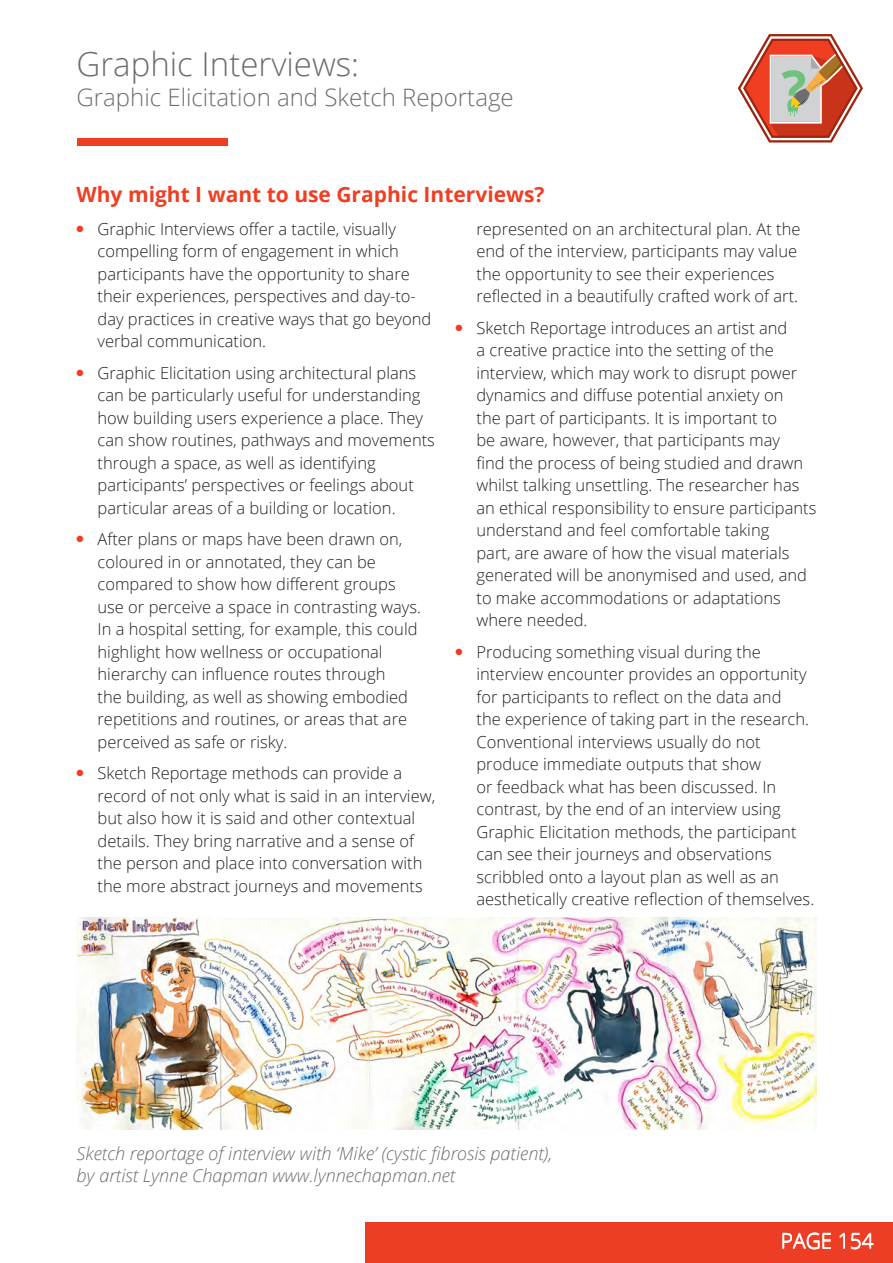
<style>
.page{position:relative;width:893px;height:1263px;background:#fff}
.page>*{position:absolute;margin:0;border:0;box-sizing:border-box;transform-origin:0 0}
.t1{font:300 33px "Open Sans";color:#6c6d70}
.t2{font:300 24px "Open Sans";color:#6c6d70}
.Heading_nik{font:700 21px "Open Sans";color:#ef3e22}
.t3{font:300 21px "Open Sans";color:#fff}
.Body_Text{font:italic 300 18px "Open Sans";color:#6c6d70}
.Body_Text-2{font:300 16.5px/22.5px "Open Sans";color:#231f20}
</style>
<div class="page">
<svg style="left:738px;top:34px;width:125px;height:109px"></svg>
<div style="left:366px;top:1222px;width:527px;height:41px;background:#ee3d25"></div>
<div style="left:77px;top:138px;width:150px;height:8px;background:#ef3e22"></div>
<img style="left:77px;top:917px;width:739px;height:212px">
<h1 class="t1" style="left:77px;top:41px;width:284px">Graphic Interviews:</h1>
<h2 class="t2" style="left:77px;top:81px;width:439px">Graphic Elicitation and Sketch Reportage</h2>
<p class="Heading_nik" style="left:77px;top:179px;width:470px">Why might I want to use Graphic Interviews?</p>
<p class="Body_Text-2" style="left:98px;top:217px;width:335px;text-indent:-21px"><sup>●</sup> Graphic Interviews offer a tactile, visually compelling form of engagement in which participants have the opportunity to share their experiences, perspectives and day-to&shy;day practices in creative ways that go beyond verbal communication.</p>
<p class="Body_Text-2" style="left:98px;top:361px;width:339px;text-indent:-21px"><sup>●</sup> Graphic Elicitation using architectural plans can be particularly useful for understanding how building users experience a place. They can show routines, pathways and movements through a space, as well as identifying participants’ perspectives or feelings about particular areas of a building or location.</p>
<p class="Body_Text-2" style="left:98px;top:527px;width:325px;text-indent:-21px"><sup>●</sup> After plans or maps have been drawn on, coloured in or annotated, they can be compared to show how different groups use or perceive a space in contrasting ways.<br>In a hospital setting, for example, this could highlight how wellness or occupational hierarchy can influence routes through<br>the building, as well as showing embodied repetitions and routines, or areas that are perceived as safe or risky.</p>
<p class="Body_Text-2" style="left:98px;top:761px;width:339px;text-indent:-21px"><sup>●</sup> Sketch Reportage methods can provide a record of not only what is said in an interview, but also how it is said and other contextual details. They bring narrative and a sense of the person and place into conversation with the more abstract journeys and movements</p>
<p class="Body_Text-2" style="left:476px;top:217px;width:326px">represented on an architectural plan. At the end of the interview, participants may value the opportunity to see their experiences reflected in a beautifully crafted work of art.</p>
<p class="Body_Text-2" style="left:476px;top:316px;width:341px;text-indent:-21px"><sup>●</sup> Sketch Reportage introduces an artist and<br>a creative practice into the setting of the interview, which may work to disrupt power dynamics and diffuse potential anxiety on<br>the part of participants. It is important to<br>be aware, however, that participants may<br>find the process of being studied and drawn whilst talking unsettling. The researcher has an ethical responsibility to ensure participants understand and feel comfortable taking<br>part, are aware of how the visual materials generated will be anonymised and used, and to make accommodations or adaptations where needed.</p>
<p class="Body_Text-2" style="left:476px;top:640px;width:339px;text-indent:-21px"><sup>●</sup> Producing something visual during the interview encounter provides an opportunity for participants to reflect on the data and<br>the experience of taking part in the research.<br>Conventional interviews usually do not produce immediate outputs that show<br>or feedback what has been discussed. In contrast, by the end of an interview using Graphic Elicitation methods, the participant can see their journeys and observations scribbled onto a layout plan as well as an aesthetically creative reflection of themselves.</p>
<p class="Body_Text" style="left:77px;top:1141px;width:477px">Sketch reportage of interview with ‘Mike’ (cystic fibrosis patient),</p>
<p class="Body_Text" style="left:77px;top:1163px;width:380px">by artist Lynne Chapman www.lynnechapman.net</p>
<p class="t3" style="left:781px;top:1227px;width:95px">PAGE 154</p>
</div>
